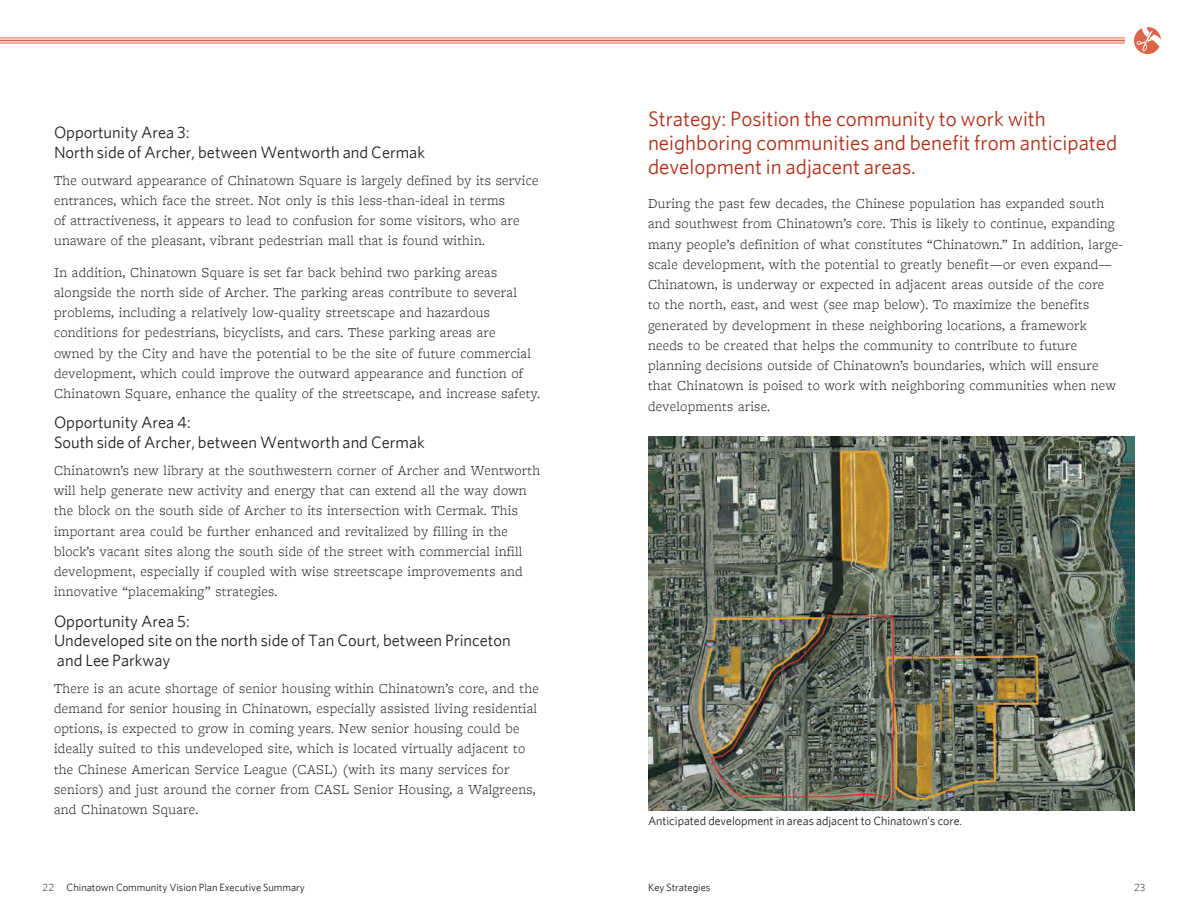
<style>
.page{position:relative;width:1188px;height:918px;background:#fff}
.page>*{position:absolute;margin:0;border:0;box-sizing:border-box;transform-origin:0 0}
.SUBHEAD{font:21px/24px "CMAP Sans";color:#ad301a}
.SUBHEAD_2__level_3{font:16.5px/19.5px "CMAP Sans";color:#231f20}
.BODY_COPY_-_9_5_13_5{font:300 14.25px/20.2px "CMAP Serif";letter-spacing:.02em;color:#231f20}
.PHOTO_CAPTION{font:12px "CMAP Sans";color:#231f20}
.HEADER_FOOTER{font:10.5px "CMAP Sans";color:#231f20}
.DOCUMENT_TITLE{font:300 10.5px "CMAP Sans";color:#231f20}
</style>
<div class="page">
<img style="left:648px;top:436px;width:487px;height:374px">
<hr style="left:0;top:43px;width:1125px;height:1px;background:#dc6549">
<hr style="left:0;top:40px;width:1125px;height:1px;background:#dc6549">
<hr style="left:0;top:38px;width:1125px;height:1px;background:#dc6549">
<svg style="left:1134px;top:27px;width:27px;height:27px"></svg>
<p class="SUBHEAD_2__level_3" style="left:54px;top:122px;width:373px">Opportunity Area 3:<br>North side of Archer, between Wentworth and Cermak</p>
<p class="BODY_COPY_-_9_5_13_5" style="left:54px;top:170px;width:486px">The outward appearance of Chinatown Square is largely defined by its service entrances, which face the street. Not only is this less-than-ideal in terms<br>of attractiveness, it appears to lead to confusion for some visitors, who are unaware of the pleasant, vibrant pedestrian mall that is found within.</p>
<p class="BODY_COPY_-_9_5_13_5" style="left:54px;top:262px;width:488px">In addition, Chinatown Square is set far back behind two parking areas alongside the north side of Archer. The parking areas contribute to several problems, including a relatively low-quality streetscape and hazardous conditions for pedestrians, bicyclists, and cars. These parking areas are<br>owned by the City and have the potential to be the site of future commercial development, which could improve the outward appearance and function of Chinatown Square, enhance the quality of the streetscape, and increase safety.</p>
<p class="SUBHEAD_2__level_3" style="left:54px;top:412px;width:372px">Opportunity Area 4:<br>South side of Archer, between Wentworth and Cermak</p>
<p class="BODY_COPY_-_9_5_13_5" style="left:54px;top:460px;width:488px">Chinatown’s new library at the southwestern corner of Archer and Wentworth will help generate new activity and energy that can extend all the way down the block on the south side of Archer to its intersection with Cermak. This important area could be further enhanced and revitalized by filling in the block’s vacant sites along the south side of the street with commercial infill development, especially if coupled with wise streetscape improvements and innovative “placemaking” strategies.</p>
<p class="SUBHEAD_2__level_3" style="left:54px;top:611px;width:458px">Opportunity Area 5:<br>Undeveloped site on the north side of Tan Court, between Princeton and Lee Parkway</p>
<p class="BODY_COPY_-_9_5_13_5" style="left:54px;top:678px;width:486px">There is an acute shortage of senior housing within Chinatown’s core, and the demand for senior housing in Chinatown, especially assisted living residential options, is expected to grow in coming years. New senior housing could be ideally suited to this undeveloped site, which is located virtually adjacent to the Chinese American Service League (CASL) (with its many services for seniors) and just around the corner from CASL Senior Housing, a Walgreens, and Chinatown Square.</p>
<p class="SUBHEAD" style="left:648px;top:107px;width:471px">Strategy: Position the community to work with neighboring communities and benefit from anticipated development in adjacent areas.</p>
<p class="BODY_COPY_-_9_5_13_5" style="left:648px;top:194px;width:476px">During the past few decades, the Chinese population has expanded south and southwest from Chinatown’s core. This is likely to continue, expanding many people’s definition of what constitutes “Chinatown.” In addition, large&shy;scale development, with the potential to greatly benefit—or even expand— Chinatown, is underway or expected in adjacent areas outside of the core<br>to the north, east, and west (see map below). To maximize the benefits generated by development in these neighboring locations, a framework needs to be created that helps the community to contribute to future planning decisions outside of Chinatown’s boundaries, which will ensure that Chinatown is poised to work with neighboring communities when new developments arise.</p>
<p class="PHOTO_CAPTION" style="left:648px;top:814px;width:316px">Anticipated development in areas adjacent to Chinatown’s core.</p>
<p class="DOCUMENT_TITLE" style="left:43px;top:881px;width:13px">22</p>
<p class="HEADER_FOOTER" style="left:67px;top:881px;width:240px">Chinatown Community Vision Plan Executive Summary</p>
<p class="HEADER_FOOTER" style="left:648px;top:881px;width:64px">Key Strategies</p>
<p class="DOCUMENT_TITLE" style="left:1134px;top:881px;width:13px">23</p>
</div>
